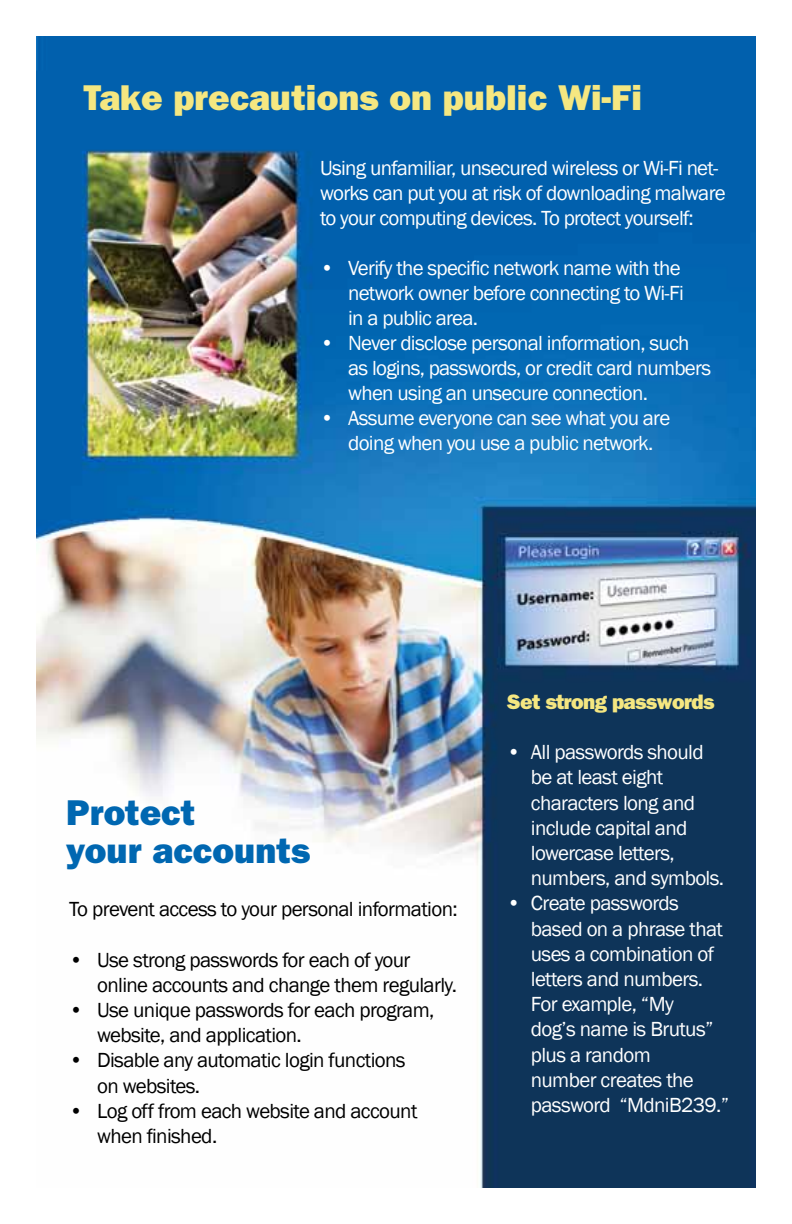
<style>
.page{position:relative;width:792px;height:1224px;background:#fff}
.page>*{position:absolute;margin:0;border:0;box-sizing:border-box;transform-origin:0 0}
.t1{font:36px "ITC Franklin Gothic Std Hvy";color:#f5e781}
.t2{font:36px/38px "ITC Franklin Gothic Std Hvy";color:#0067b1}
.t3{font:21px/25.2px "Franklin Gothic";letter-spacing:-.035em;color:#fff}
.t4{font:21px/25.2px "Franklin Gothic";letter-spacing:-.03em;color:#000}
.t5{font:21px "ITC Franklin Gothic Std Hvy";letter-spacing:-.03em;color:#f5e781}
</style>
<div class="page">
<img style="left:36px;top:36px;width:720px;height:1152px">
<h1 class="t1" style="left:84px;top:76px;width:560px">Take precautions on public Wi-Fi</h1>
<p class="t3" style="left:320px;top:156px;width:407px">Using unfamiliar, unsecured wireless or Wi-Fi net&shy;works can put you at risk of downloading malware to your computing devices. To protect yourself:</p>
<p class="t3" style="left:348px;top:256px;width:337px;text-indent:-28px">• Verify the specific network name with the network owner before connecting to Wi-Fi in a public area.</p>
<p class="t3" style="left:348px;top:331px;width:364px;text-indent:-28px">• Never disclose personal information, such as logins, passwords, or credit card numbers when using an unsecure connection.</p>
<p class="t3" style="left:320px;top:406px;width:352px;text-align:center">• Assume everyone can see what you are doing when you use a public network.</p>
<h1 class="t2" style="left:66px;top:794px;width:246px">Protect<br>your accounts</h1>
<p class="t4" style="left:69px;top:897px;width:390px">To prevent access to your personal information:</p>
<p class="t4" style="left:97px;top:947px;width:362px;text-indent:-28px">• Use strong passwords for each of your online accounts and change them regularly.</p>
<p class="t4" style="left:97px;top:998px;width:339px;text-indent:-28px">• Use unique passwords for each program, website, and application.</p>
<p class="t4" style="left:97px;top:1048px;width:310px;text-indent:-28px">• Disable any automatic login functions on websites.</p>
<p class="t4" style="left:97px;top:1099px;width:322px;text-indent:-28px">• Log off from each website and account when finished.</p>
<p class="t5" style="left:507px;top:689px;width:209px">Set strong passwords</p>
<p class="t3" style="left:531px;top:740px;width:195px;text-indent:-24px">• All passwords should be at least eight characters long and include capital and lowercase letters, numbers, and symbols.</p>
<p class="t3" style="left:531px;top:891px;width:200px;text-indent:-24px">• Create passwords based on a phrase that uses a combination of letters and numbers.<br>For example, “My<br>dog’s name is Brutus” plus a random<br>number creates the password “MdniB239.”</p>
</div>
